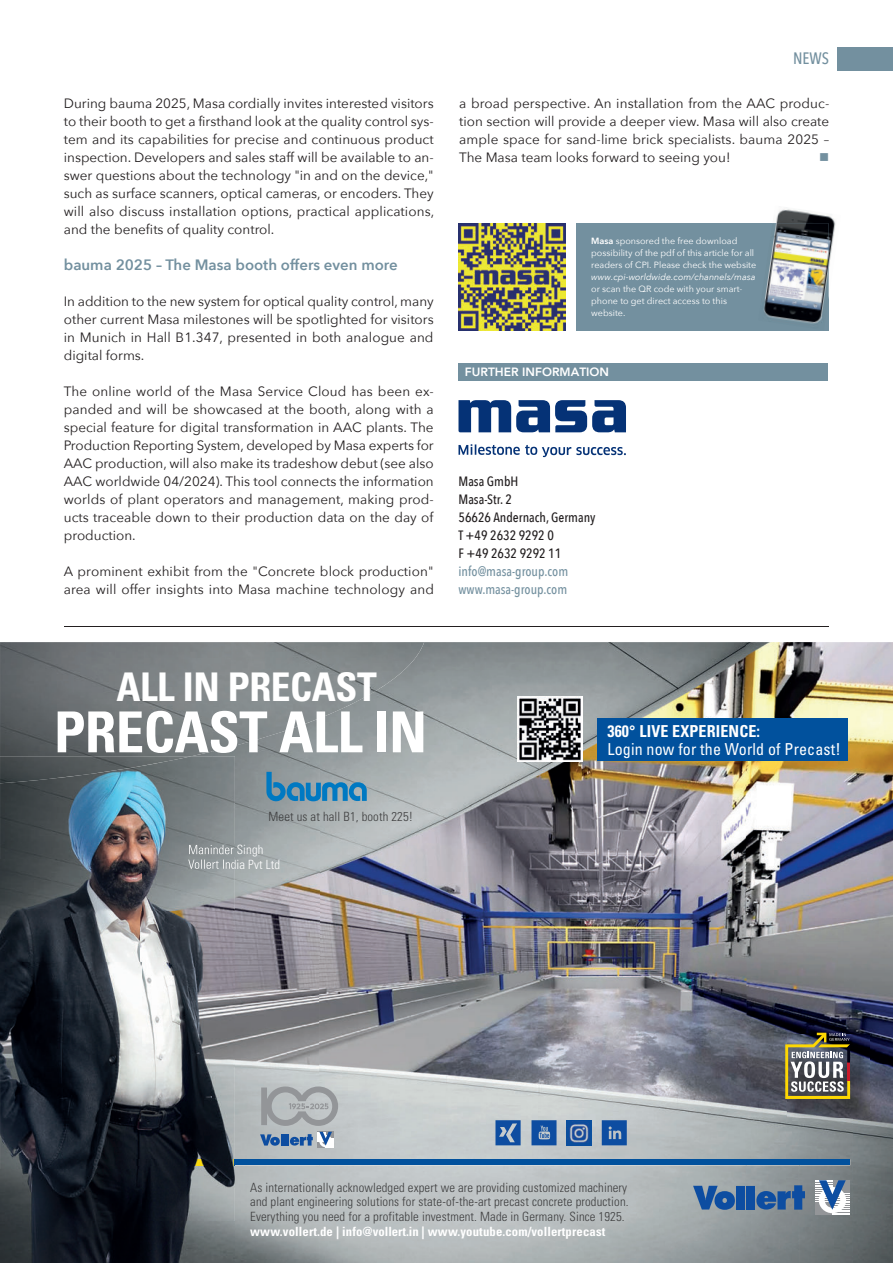
<style>
.page{position:relative;width:893px;height:1263px;background:#fff}
.page>*{position:absolute;margin:0;border:0;box-sizing:border-box;transform-origin:0 0}
.t1{font:700 condensed 56.55px "Univers LT Std";letter-spacing:-.01em;color:#fff}
.t2{font:700 condensed 39.45px "Univers LT Std";letter-spacing:-.01em;color:#fff}
.t3{font:condensed 16.5px "Univers LT Std";letter-spacing:.01em;color:#fff}
.t4{font:700 condensed 16.5px "Univers LT Std";letter-spacing:.01em;color:#fff}
.t5{font:500 16.5px "Avenir Next Condensed";color:#73909f}
.t6{font:600 15px "Avenir Next";color:#73909f}
.t7{font:13.5px/18px "Avenir Next";letter-spacing:.005em;color:#231f20;text-align:justify}
.t8{font:500 13.5px/18px "Avenir Next Condensed";color:#231f20}
.t9{font:500 13.5px/18px "Avenir Next Condensed";color:#73909f}
.t10{font:13.5px "Wingdings";color:#73909f}
.t11{font:300 condensed 12.75px/14.5px "Univers LT Std";letter-spacing:.01em;color:#3e3e3f;text-align:justify}
.t12{font:700 condensed 12.75px "Univers LT Std";letter-spacing:.01em;color:#fff}
.t13{font:300 condensed 12.75px "Univers LT Std";letter-spacing:.01em;color:#fff}
.t14{font:800 12px "Avenir";color:#fff}
.t15{font:9px/12px "Avenir Next";color:#fff}
.t16{font:italic 9px "Avenir Next";color:#fff}
.s1{font-weight:600}
</style>
<div class="page">
<div style="left:838px;top:47px;width:55px;height:23px;background:#73909f"></div>
<div style="left:459px;top:363px;width:369px;height:17px;background:#73909f"></div>
<svg style="left:459px;top:444px;width:167px;height:13px"></svg>
<svg style="left:459px;top:400px;width:167px;height:32px"></svg>
<div style="left:576px;top:223px;width:252px;height:108px;background:#73909f"></div>
<svg style="left:459px;top:223px;width:107px;height:108px"></svg>
<img style="left:459px;top:224px;width:106px;height:106px">
<img style="left:776px;top:209px;width:60px;height:91px">
<img style="left:764px;top:223px;width:64px;height:101px">
<hr style="left:64px;top:626px;width:764px;height:1px;background:#231f20">
<img style="left:320px;top:642px;width:426px;height:621px">
<img style="left:746px;top:642px;width:147px;height:422px">
<img style="left:235px;top:737px;width:85px;height:526px">
<img style="left:746px;top:1064px;width:53px;height:199px">
<img style="left:853px;top:1064px;width:40px;height:199px">
<img style="left:799px;top:1118px;width:54px;height:145px">
<img style="left:235px;top:845px;width:28px;height:12px">
<img style="left:235px;top:860px;width:44px;height:9px">
<img style="left:0;top:642px;width:265px;height:114px">
<img style="left:265px;top:642px;width:106px;height:95px">
<img style="left:371px;top:642px;width:53px;height:52px">
<img style="left:518px;top:696px;width:65px;height:65px">
<div style="left:597px;top:719px;width:251px;height:42px;background:#01519d"></div>
<img style="left:787px;top:1035px;width:82px;height:83px">
<svg style="left:785px;top:1033px;width:65px;height:66px"></svg>
<svg style="left:260px;top:1134px;width:24px;height:12px"></svg>
<hr style="left:285px;top:1134px;width:4px;height:12px;background:#0d4da1">
<svg style="left:290px;top:1132px;width:44px;height:16px"></svg>
<svg style="left:261px;top:1086px;width:77px;height:40px"></svg>
<svg style="left:266px;top:772px;width:101px;height:29px"></svg>
<svg style="left:693px;top:1185px;width:112px;height:25px"></svg>
<svg style="left:815px;top:1214px;width:35px;height:1px"></svg>
<svg style="left:815px;top:1180px;width:35px;height:34px"></svg>
<div style="left:234px;top:1159px;width:616px;height:6px;background:#01519d"></div>
<img style="left:0;top:783px;width:141px;height:480px">
<img style="left:141px;top:756px;width:94px;height:507px">
<img style="left:0;top:756px;width:191px;height:27px">
<img style="left:43px;top:1159px;width:191px;height:7px">
<img style="left:189px;top:845px;width:46px;height:12px">
<img style="left:188px;top:860px;width:47px;height:9px">
<svg style="left:495px;top:1120px;width:26px;height:25px"></svg>
<svg style="left:602px;top:1120px;width:25px;height:25px"></svg>
<svg style="left:532px;top:1120px;width:25px;height:25px"></svg>
<img style="left:567px;top:1120px;width:25px;height:25px">
<p class="t7" style="left:64px;top:94px;width:372px">During bauma 2025, Masa cordially invites interested visitors to their booth to get a firsthand look at the quality control sys&shy;tem and its capabilities for precise and continuous product inspection. Developers and sales staff will be available to an&shy;swer questions about the technology "in and on the device," such as surface scanners, optical cameras, or encoders. They will also discuss installation options, practical applications, and the benefits of quality control.</p>
<p class="t6" style="left:64px;top:252px;width:335px">bauma 2025 – The Masa booth offers even more</p>
<p class="t7" style="left:64px;top:292px;width:371px">In addition to the new system for optical quality control, many other current Masa milestones will be spotlighted for visitors in Munich in Hall B1.347, presented in both analogue and digital forms.</p>
<p class="t7" style="left:64px;top:382px;width:372px">The online world of the Masa Service Cloud has been ex&shy;panded and will be showcased at the booth, along with a special feature for digital transformation in AAC plants. The Production Reporting System, developed by Masa experts for AAC production, will also make its tradeshow debut (see also AAC worldwide 04/2024). This tool connects the information worlds of plant operators and management, making prod&shy;ucts traceable down to their production data on the day of production.</p>
<p class="t7" style="left:64px;top:562px;width:372px">A prominent exhibit from the "Concrete block production" area will offer insights into Masa machine technology and</p>
<p class="t5" style="left:793px;top:49px;width:38px">NEWS</p>
<p class="t7" style="left:459px;top:94px;width:372px">a broad perspective. An installation from the AAC produc&shy;tion section will provide a deeper view. Masa will also create ample space for sand-lime brick specialists. bauma 2025 – The Masa team looks forward to seeing you!</p>
<p class="t10" style="left:819px;top:150px;width:12px">■</p>
<p class="t15" style="left:591px;top:235px;width:167px"><span class="s1">Masa</span> sponsored the free download possibility of the pdf of this article for all readers of CPI. Please check the website</p>
<p class="t16" style="left:591px;top:269px;width:166px">www.cpi-worldwide.com/channels/masa</p>
<p class="t15" style="left:591px;top:283px;width:153px">or scan the QR code with your smart&shy;phone to get direct access to this website.</p>
<p class="t14" style="left:465px;top:362px;width:146px">FURTHER INFORMATION</p>
<p class="t8" style="left:459px;top:472px;width:139px">Masa GmbH<br>Masa-Str. 2<br>56626 Andernach, Germany<br>T +49 2632 9292 0<br>F +49 2632 9292 11</p>
<p class="t9" style="left:459px;top:562px;width:111px">info@masa-group.com www.masa-group.com</p>
<h2 class="t2" style="left:116px;top:663px;width:262px">ALL IN PRECAST</h2>
<h1 class="t1" style="left:54px;top:697px;width:374px">PRECAST ALL IN</h1>
<p class="t11" style="left:269px;top:809px;width:146px">Meet us at hall B1, booth 225!</p>
<p class="t13" style="left:188px;top:857px;width:93px">Vollert India Pvt Ltd</p>
<p class="t4" style="left:607px;top:721px;width:154px">360° LIVE EXPERIENCE:</p>
<p class="t3" style="left:607px;top:739px;width:235px">Login now for the World of Precast!</p>
<p class="t11" style="left:250px;top:1180px;width:380px">As internationally acknowledged expert we are providing customized machinery and plant engineering solutions for state-of-the-art precast concrete production.<br>Everything you need for a profitable investment. Made in Germany. Since 1925.</p>
<p class="t12" style="left:250px;top:1223px;width:357px">www.vollert.de | info@vollert.in | www.youtube.com/vollertprecast</p>
</div>
